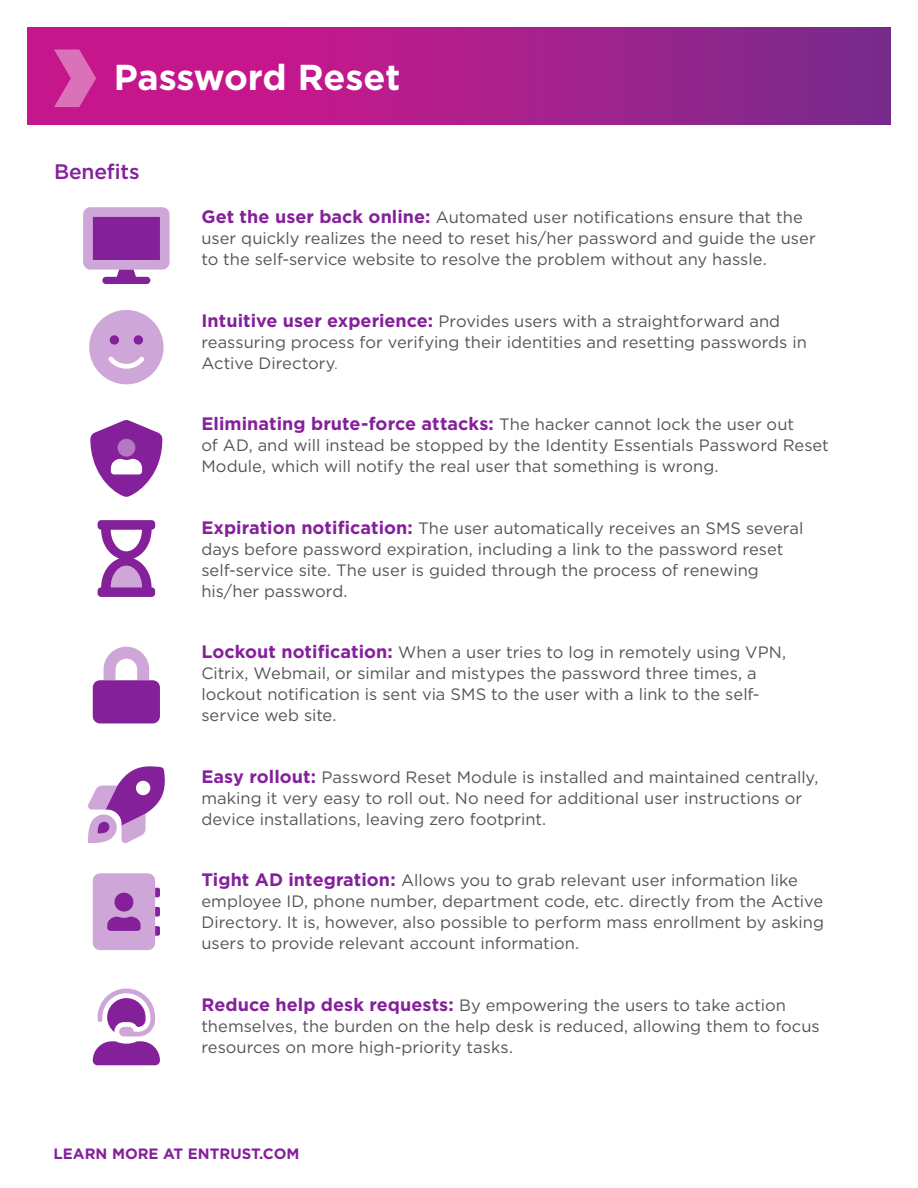
<style>
.page{position:relative;width:918px;height:1188px;background:#fff}
.page>*{position:absolute;margin:0;border:0;box-sizing:border-box;transform-origin:0 0}
.Product_Name{font:700 36px "Gotham";letter-spacing:-.01em;color:#fff}
.t1{font:500 21px "Gotham";letter-spacing:-.01em;color:#85209b}
.Subhead{font:700 18px "Gotham";letter-spacing:.005em;color:#85209b}
.Subhead-2{font:16.5px/21px "Gotham";color:#54555a}
.CTA_URL_front{font:700 15px "Gotham";color:#85209b}
.s1{font-weight:700;font-size:18px;color:#85209b}
.s2{font-weight:300}
.s3{font-weight:400;font-size:16.5px;color:#54555a}
</style>
<div class="page">
<svg style="left:27px;top:27px;width:864px;height:98px;background:#a91e8b"></svg>
<svg style="left:54px;top:50px;width:42px;height:57px;background:#d24da7"></svg>
<svg style="left:83px;top:207px;width:87px;height:77px;background:#b06fbe"></svg>
<svg style="left:89px;top:310px;width:75px;height:74px"></svg>
<svg style="left:90px;top:420px;width:72px;height:77px"></svg>
<svg style="left:98px;top:520px;width:57px;height:77px"></svg>
<svg style="left:104px;top:647px;width:45px;height:33px"></svg>
<div style="left:93px;top:680px;width:67px;height:43px;background:#85209b;border-radius:7px"></div>
<svg style="left:88px;top:766px;width:77px;height:77px"></svg>
<svg style="left:93px;top:873px;width:67px;height:77px;background:#c595cf"></svg>
<svg style="left:93px;top:988px;width:67px;height:77px"></svg>
<p class="Product_Name" style="left:114px;top:54px;width:288px">Password Reset</p>
<p class="t1" style="left:54px;top:158px;width:87px">Benefits</p>
<p class="Subhead-2" style="left:201px;top:206px;width:616px"><span class="s1">Get the user back online:</span> Automated user notifications ensure that the user quickly realizes the need to reset his/her password and guide the user to the self-service website to resolve the problem without any hassle.</p>
<p class="Subhead-2" style="left:201px;top:310px;width:607px"><span class="s1">Intuitive user experience:</span> Provides users with a straightforward and reassuring process for verifying their identities and resetting passwords in<br>Active Directory<span class="s2">.</span></p>
<p class="Subhead" style="left:201px;top:412px;width:594px">Eliminating brute-force attacks: <span class="s3">The hacker cannot lock the user out</span></p>
<p class="Subhead-2" style="left:201px;top:434px;width:629px">of AD, and will instead be stopped by the Identity Essentials Password Reset<br>Module, which will notify the real user that something is wrong.</p>
<p class="Subhead-2" style="left:201px;top:517px;width:604px"><span class="s1">Expiration notification:</span> The user automatically receives an SMS several days before password expiration, including a link to the password reset self-service site. The user is guided through the process of renewing his/her password.</p>
<p class="Subhead-2" style="left:201px;top:641px;width:586px"><span class="s1">Lockout notification:</span> When a user tries to log in remotely using VPN, Citrix, Webmail, or similar and mistypes the password three times, a lockout notification is sent via SMS to the user with a link to the self&shy;service web site.</p>
<p class="Subhead-2" style="left:201px;top:766px;width:619px"><span class="s1">Easy rollout:</span> Password Reset Module is installed and maintained centrally, making it very easy to roll out. No need for additional user instructions or device installations, leaving zero footprint.</p>
<p class="Subhead-2" style="left:201px;top:869px;width:624px"><span class="s1">Tight AD integration:</span> Allows you to grab relevant user information like employee ID, phone number, department code, etc. directly from the Active Directory. It is, however, also possible to perform mass enrollment by asking users to provide relevant account information.</p>
<p class="Subhead-2" style="left:201px;top:994px;width:620px"><span class="s1">Reduce help desk requests:</span> By empowering the users to take action themselves, the burden on the help desk is reduced, allowing them to focus resources on more high-priority tasks.</p>
<p class="CTA_URL_front" style="left:54px;top:1144px;width:247px">LEARN MORE AT ENTRUST.COM</p>
</div>
